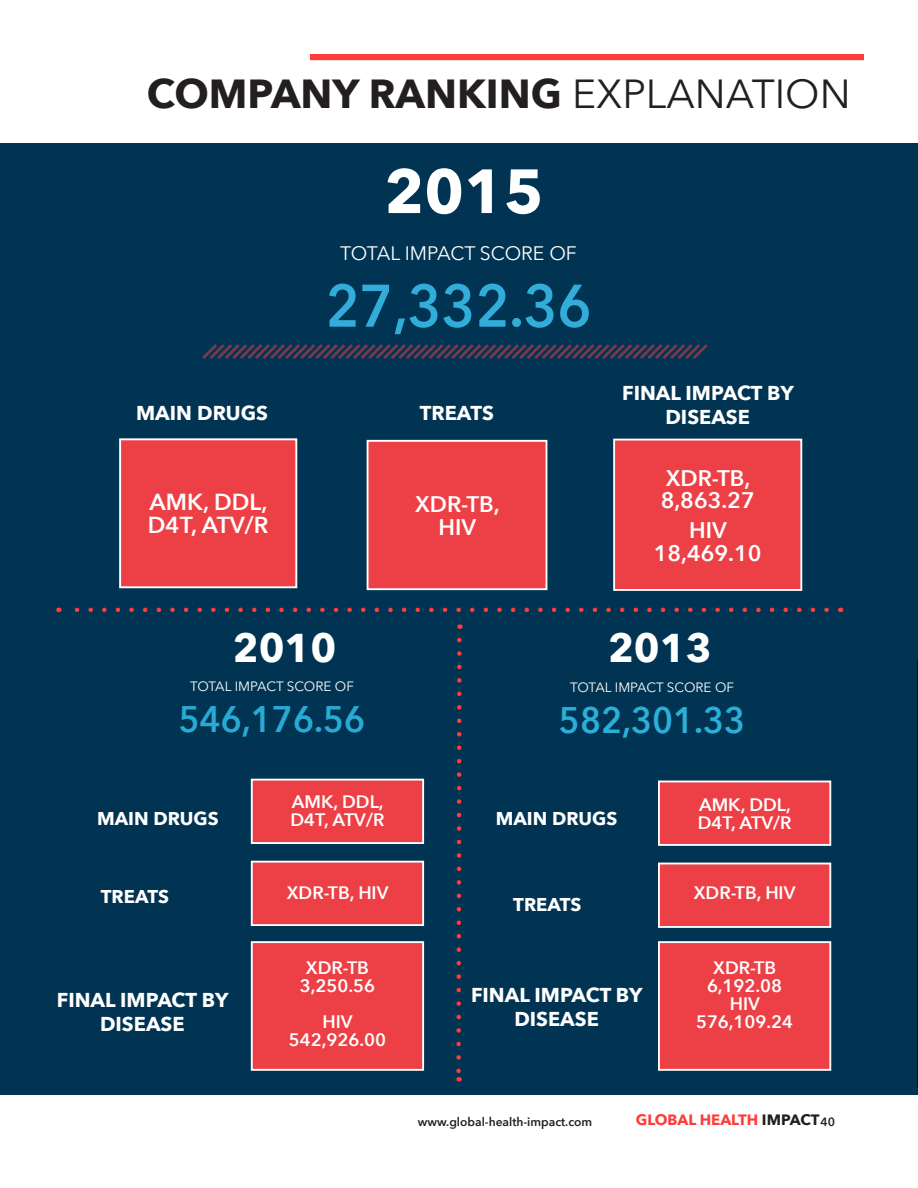
<style>
.page{position:relative;width:918px;height:1188px;background:#fff}
.page>*{position:absolute;margin:0;border:0;box-sizing:border-box;transform-origin:0 0}
.Blue_Text_-_Align_Ce{font:700 61.65px "Avenir Next";color:#fff}
.Page_Section_Title{font:600 59.4px "Avenir Next";color:#32add9;scale:.93 1}
.Page_Section_Title-2{font:700 40.5px "Avenir Next";color:#231f20}
.Blue_Text_-_Align_Ce-2{font:700 40.05px "Avenir Next";color:#fff}
.Page_Section_Title-3{font:600 36.9px "Avenir Next";color:#29aad4;scale:.93 1}
.Page_Section_Title-4{font:600 36.9px "Avenir Next";color:#2baed8;scale:.93 1}
.t1{font:600 23.1px/23.1px "Avenir Next";color:#fff}
.Page_Section_Title-5{font:600 22.5px "Avenir Next";color:#fff}
.Blue_Text_-_Align_Ce-3{font:700 20.1px/24px "Avenir Next";color:#fff;text-align:center}
.Page_Section_Title-6{font:19.5px "Avenir Next";letter-spacing:-.005em;color:#fff}
.Blue_Text_-_Align_Ce-4{font:700 18.45px "Avenir Next";color:#fff}
.Page_Section_Title-7{font:600 18px "Avenir Next";color:#fff}
.t2{font:700 15px "Avenir Next";color:#ff3b3b}
.Page_Section_Title-8{font:13.5px "Avenir Next";letter-spacing:-.005em;color:#fff}
.t3{font:600 12px "Avenir Next";color:#231f20}
.s1{font-weight:400}
.s2{color:#231f20}
</style>
<div class="page">
<div style="left:0;top:143px;width:918px;height:951px;background:#003452"></div>
<div style="left:120px;top:439px;width:176px;height:148px;background:#ed4046"></div>
<div style="left:119px;top:438px;width:178px;height:150px;border:2px solid #fff"></div>
<svg style="left:74px;top:608px;width:753px;height:4px"></svg>
<svg style="left:456px;top:637px;width:6px;height:445px"></svg>
<div style="left:614px;top:440px;width:187px;height:150px;background:#ed4046"></div>
<div style="left:613px;top:439px;width:189px;height:152px;border:2px solid #fff"></div>
<div style="left:368px;top:441px;width:178px;height:148px;background:#ed4046"></div>
<div style="left:367px;top:440px;width:180px;height:150px;border:2px solid #fff"></div>
<div style="left:252px;top:780px;width:171px;height:63px;background:#ed4046"></div>
<div style="left:251px;top:779px;width:173px;height:65px;border:2px solid #fff"></div>
<div style="left:252px;top:862px;width:171px;height:63px;background:#ed4046"></div>
<div style="left:251px;top:861px;width:173px;height:65px;border:2px solid #fff"></div>
<div style="left:252px;top:942px;width:171px;height:128px;background:#ed4046"></div>
<div style="left:251px;top:941px;width:173px;height:130px;border:2px solid #fff"></div>
<svg style="left:202px;top:344px;width:506px;height:15px"></svg>
<svg style="left:917px;top:659px;width:1px;height:429px"></svg>
<div style="left:659px;top:781px;width:171px;height:64px;background:#ed4046"></div>
<div style="left:658px;top:781px;width:173px;height:65px;border:2px solid #fff"></div>
<div style="left:659px;top:864px;width:171px;height:63px;background:#ed4046"></div>
<div style="left:658px;top:863px;width:173px;height:65px;border:2px solid #fff"></div>
<div style="left:659px;top:942px;width:171px;height:128px;background:#ed4046"></div>
<div style="left:658px;top:941px;width:173px;height:130px;border:2px solid #fff"></div>
<div style="left:310px;top:54px;width:554px;height:6px;background:#ff3b3b"></div>
<p class="Page_Section_Title-2" style="left:147px;top:59px;width:706px">COMPANY RANKING <span class="s1">EXPLANATION</span></p>
<p class="Blue_Text_-_Align_Ce" style="left:384px;top:138px;width:161px">2015</p>
<p class="Page_Section_Title-6" style="left:340px;top:237px;width:238px">TOTAL IMPACT SCORE OF</p>
<p class="Page_Section_Title" style="left:326px;top:255px;width:287px">27,332.36</p>
<p class="Blue_Text_-_Align_Ce-3" style="left:136px;top:401px;width:133px">MAIN DRUGS</p>
<p class="Blue_Text_-_Align_Ce-3" style="left:420px;top:401px;width:76px">TREATS</p>
<p class="t1" style="left:148px;top:490px;width:122px">AMK, DDL,<br>D4T, ATV/R</p>
<p class="Page_Section_Title-5" style="left:415px;top:485px;width:86px">XDR-TB,</p>
<p class="Page_Section_Title-5" style="left:438px;top:508px;width:39px">HIV</p>
<p class="Blue_Text_-_Align_Ce-3" style="left:622px;top:380px;width:173px">FINAL IMPACT BY<br>DISEASE</p>
<p class="Page_Section_Title-5" style="left:666px;top:458px;width:86px">XDR-TB,</p>
<p class="Page_Section_Title-5" style="left:661px;top:481px;width:96px">8,863.27</p>
<p class="Page_Section_Title-5" style="left:689px;top:511px;width:39px">HIV</p>
<p class="Page_Section_Title-5" style="left:654px;top:533px;width:109px">18,469.10</p>
<p class="Blue_Text_-_Align_Ce-2" style="left:233px;top:613px;width:105px">2010</p>
<p class="Blue_Text_-_Align_Ce-2" style="left:608px;top:613px;width:105px">2013</p>
<p class="Page_Section_Title-8" style="left:190px;top:675px;width:165px">TOTAL IMPACT SCORE OF</p>
<p class="Page_Section_Title-3" style="left:179px;top:688px;width:202px">546,176.56</p>
<p class="Page_Section_Title-8" style="left:570px;top:676px;width:165px">TOTAL IMPACT SCORE OF</p>
<p class="Page_Section_Title-4" style="left:559px;top:689px;width:202px">582,301.33</p>
<p class="Blue_Text_-_Align_Ce-4" style="left:97px;top:803px;width:123px">MAIN DRUGS</p>
<p class="Page_Section_Title-7" style="left:292px;top:786px;width:93px">AMK, DDL,</p>
<p class="Page_Section_Title-7" style="left:291px;top:804px;width:95px">D4T, ATV/R</p>
<p class="Blue_Text_-_Align_Ce-4" style="left:496px;top:803px;width:123px">MAIN DRUGS</p>
<p class="Page_Section_Title-7" style="left:699px;top:789px;width:93px">AMK, DDL,</p>
<p class="Page_Section_Title-7" style="left:698px;top:807px;width:95px">D4T, ATV/R</p>
<p class="Blue_Text_-_Align_Ce-4" style="left:101px;top:881px;width:70px">TREATS</p>
<p class="Page_Section_Title-7" style="left:287px;top:877px;width:103px">XDR-TB, HIV</p>
<p class="Blue_Text_-_Align_Ce-4" style="left:513px;top:888px;width:70px">TREATS</p>
<p class="Page_Section_Title-7" style="left:694px;top:877px;width:103px">XDR-TB, HIV</p>
<p class="Blue_Text_-_Align_Ce-3" style="left:57px;top:987px;width:173px">FINAL IMPACT BY<br>DISEASE</p>
<p class="Page_Section_Title-7" style="left:306px;top:952px;width:64px">XDR-TB</p>
<p class="Page_Section_Title-7" style="left:300px;top:970px;width:77px">3,250.56</p>
<p class="Page_Section_Title-7" style="left:323px;top:1006px;width:32px">HIV</p>
<p class="Page_Section_Title-7" style="left:289px;top:1024px;width:99px">542,926.00</p>
<p class="Blue_Text_-_Align_Ce-3" style="left:471px;top:983px;width:173px">FINAL IMPACT BY<br>DISEASE</p>
<p class="Page_Section_Title-7" style="left:713px;top:952px;width:64px">XDR-TB</p>
<p class="Page_Section_Title-7" style="left:707px;top:970px;width:77px">6,192.08</p>
<p class="Page_Section_Title-7" style="left:730px;top:988px;width:32px">HIV</p>
<p class="Page_Section_Title-7" style="left:696px;top:1006px;width:99px">576,109.24</p>
<p class="t2" style="left:636px;top:1107px;width:185px">GLOBAL HEALTH <span class="s2">IMPACT</span></p>
<p class="t3" style="left:418px;top:1111px;width:176px">www.global-health-impact.com</p>
<p class="t3" style="left:820px;top:1111px;width:16px">40</p>
</div>
